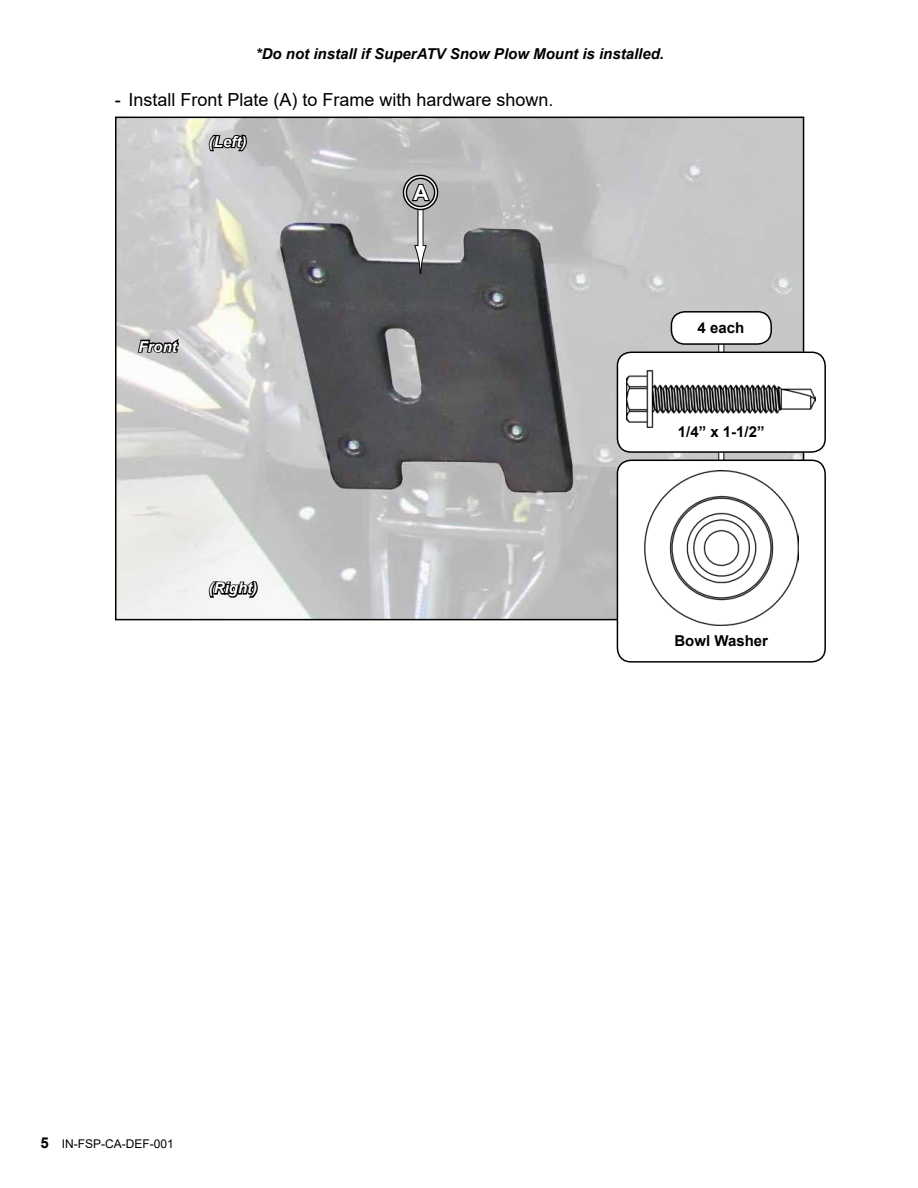
<style>
.page{position:relative;width:918px;height:1188px;background:#fff}
.page>*{position:absolute;margin:0;border:0;box-sizing:border-box;transform-origin:0 0}
.t1{font:700 21px "Arial";color:#fff}
.t2{font:18px "Arial";color:#000}
.t3{font:italic 700 15px "Arial";color:#000}
.t4{font:700 15px "Arial";color:#000}
.t5{font:italic 700 15px "Arial";color:#fff}
.t6{font:12px "Arial";color:#000}
.s1{font-weight:700;font-size:15px}
</style>
<div class="page">
<img style="left:118px;top:120px;width:683px;height:497px">
<svg style="left:207px;top:569px;width:52px;height:31px"></svg>
<svg style="left:207px;top:132px;width:41px;height:20px"></svg>
<div style="left:418px;top:208px;width:5px;height:38px;background:#fff"></div>
<svg style="left:414px;top:245px;width:13px;height:29px"></svg>
<div style="left:403px;top:175px;width:35px;height:35px;border:4px solid #fff;border-radius:50%"></div>
<div style="left:403px;top:175px;width:35px;height:35px;border:1px solid #000;border-radius:50%"></div>
<div style="left:406px;top:178px;width:29px;height:29px;border:1px solid #000;border-radius:50%"></div>
<svg style="left:410px;top:182px;width:22px;height:20px"></svg>
<svg style="left:136px;top:336px;width:45px;height:21px"></svg>
<div style="left:719px;top:328px;width:5px;height:296px;background:#fff"></div>
<div style="left:617px;top:460px;width:208px;height:202px;background:#fff;border-radius:14px"></div>
<div style="left:617px;top:460px;width:209px;height:203px;border:2px solid #000;border-radius:14px"></div>
<img style="left:644px;top:471px;width:155px;height:154px">
<div style="left:617px;top:352px;width:208px;height:100px;background:#fff;border-radius:14px"></div>
<div style="left:617px;top:352px;width:209px;height:101px;border:2px solid #000;border-radius:14px"></div>
<img style="left:627px;top:370px;width:189px;height:58px">
<div style="left:671px;top:312px;width:100px;height:32px;background:#fff;border-radius:14px"></div>
<div style="left:671px;top:311px;width:101px;height:34px;border:2px solid #000;border-radius:14px"></div>
<p class="t3" style="left:256px;top:44px;width:410px">*Do not install if SuperATV Snow Plow Mount is installed.</p>
<p class="t2" style="left:115px;top:87px;width:440px">- Install Front Plate (A) to Frame with hardware shown.</p>
<p class="t5" style="left:209px;top:132px;width:39px">(Left)</p>
<h1 class="t1" style="left:413px;top:178px;width:17px">A</h1>
<p class="t5" style="left:139px;top:336px;width:40px">Front</p>
<p class="t4" style="left:698px;top:318px;width:48px">4 each</p>
<p class="t4" style="left:678px;top:421px;width:88px">1/4” x 1-1/2”</p>
<p class="t5" style="left:209px;top:578px;width:50px">(Right)</p>
<p class="t4" style="left:674px;top:630px;width:95px">Bowl Washer</p>
<p class="t6" style="left:40px;top:1135px;width:135px"><span class="s1">5</span> IN-FSP-CA-DEF-001</p>
</div>
